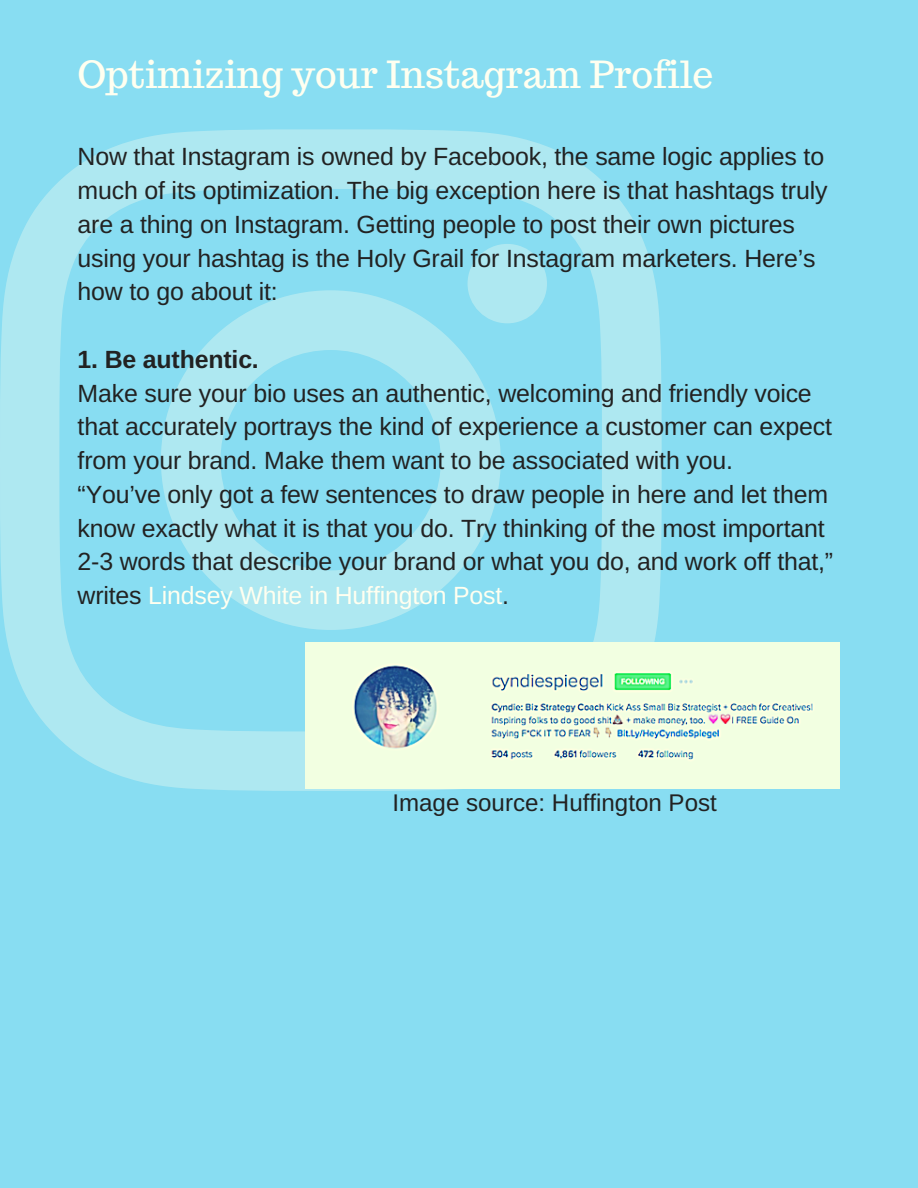
<style>
.page{position:relative;width:918px;height:1188px;background:#88ddf2}
.page>*{position:absolute;margin:0;border:0;box-sizing:border-box;transform-origin:0 0}
.t1{font:37.35px "Trocchi";color:#fffff0}
.t2{font:24.9px/33.8px "Arimo";letter-spacing:-.005em;color:#222}
.t3{font:700 24.9px "Arimo";letter-spacing:-.005em;color:#222}
.t4{font:24.15px "Arimo";color:#222}
.s1{color:#fffff0}
</style>
<div class="page">
<svg style="left:0;top:129px;width:661px;height:661px"></svg>
<svg style="left:161px;top:290px;width:340px;height:340px"></svg>
<div style="left:468px;top:244px;width:79px;height:79px;background:#aee8f1;border-radius:50%"></div>
<img style="left:306px;top:642px;width:533px;height:147px">
<h1 class="t1" style="left:78px;top:50px;width:637px">Optimizing your Instagram Profile</h1>
<p class="t2" style="left:78px;top:140px;width:751px">Now that Instagram is owned by Facebook, the same logic applies to much of its optimization. The big exception here is that hashtags truly are a thing on Instagram. Getting people to post their own pictures using your hashtag is the Holy Grail for Instagram marketers. Here’s how to go about it:</p>
<p class="t3" style="left:78px;top:345px;width:183px">1. Be authentic.</p>
<p class="t2" style="left:78px;top:376px;width:757px">Make sure your bio uses an authentic, welcoming and friendly voice that accurately portrays the kind of experience a customer can expect from your brand. Make them want to be associated with you.<br>“You’ve only got a few sentences to draw people in here and let them know exactly what it is that you do. Try thinking of the most important 2-3 words that describe your brand or what you do, and work off that,” writes <span class="s1">Lindsey White in Huffington Post</span>.</p>
<p class="t4" style="left:392px;top:789px;width:326px">Image source: Huffington Post</p>
</div>
